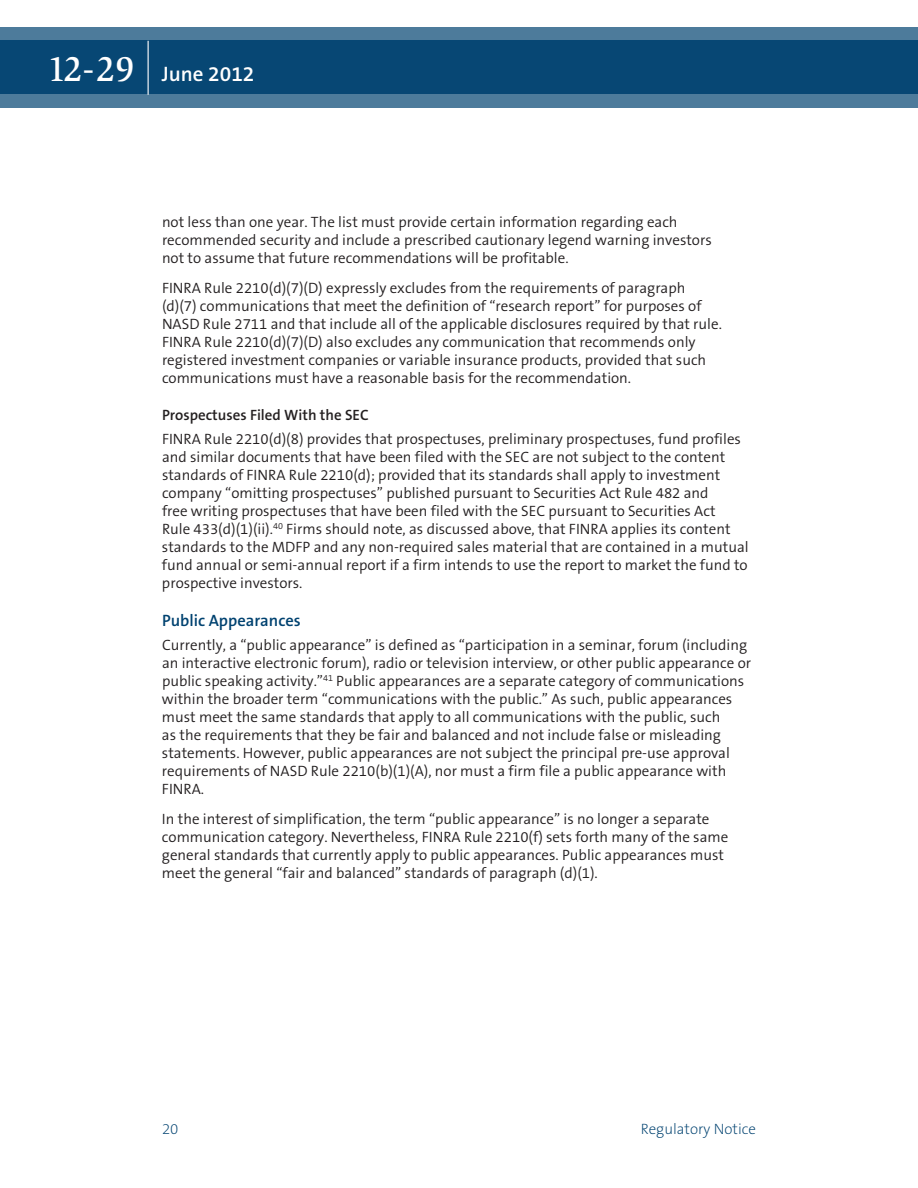
<style>
.page{position:relative;width:918px;height:1188px;background:#fff}
.page>*{position:absolute;margin:0;border:0;box-sizing:border-box;transform-origin:0 0}
.t1{font:600 21px "The Sans B6";color:#fff}
.t2{font:600 16.5px "The Sans B6";color:#004270}
.t3{font:300 15px/18px "The Sans B4";color:#231f20}
.t4{font:600 15px "The Sans B6";color:#231f20}
.t5{font:200 15px "The Sans B2";color:#004270}
.s1{font-family:"Slimbach LT";font-weight:500;font-size:36px}
</style>
<div class="page">
<svg style="left:0;top:27px;width:918px;height:81px;background:#1e5881"></svg>
<hr style="left:148px;top:41px;width:1px;height:54px;background:#fff">
<h1 class="t1" style="left:47px;top:63px;width:209px"><span class="s1">12-29</span> June 2012</h1>
<p class="t3" style="left:162px;top:213px;width:551px">not less than one year. The list must provide certain information regarding each recommended security and include a prescribed cautionary legend warning investors not to assume that future recommendations will be profitable.</p>
<p class="t3" style="left:162px;top:279px;width:561px">FINRA Rule 2210(d)(7)(D) expressly excludes from the requirements of paragraph (d)(7) communications that meet the definition of “research report” for purposes of NASD Rule 2711 and that include all of the applicable disclosures required by that rule.<br>FINRA Rule 2210(d)(7)(D) also excludes any communication that recommends only registered investment companies or variable insurance products, provided that such communications must have a reasonable basis for the recommendation.</p>
<p class="t4" style="left:162px;top:407px;width:208px">Prospectuses Filed With the SEC</p>
<p class="t3" style="left:162px;top:430px;width:588px">FINRA Rule 2210(d)(8) provides that prospectuses, preliminary prospectuses, fund profiles and similar documents that have been filed with the SEC are not subject to the content standards of FINRA Rule 2210(d); provided that its standards shall apply to investment company “omitting prospectuses” published pursuant to Securities Act Rule 482 and<br>free writing prospectuses that have been filed with the SEC pursuant to Securities Act<br>Rule 433(d)(1)(ii).<sup>40</sup> Firms should note, as discussed above, that FINRA applies its content standards to the MDFP and any non-required sales material that are contained in a mutual fund annual or semi-annual report if a firm intends to use the report to market the fund to prospective investors.</p>
<p class="t2" style="left:162px;top:612px;width:140px">Public Appearances</p>
<p class="t3" style="left:162px;top:637px;width:591px">Currently, a “public appearance” is defined as “participation in a seminar, forum (including an interactive electronic forum), radio or television interview, or other public appearance or public speaking activity.”<sup>41</sup> Public appearances are a separate category of communications within the broader term “communications with the public.” As such, public appearances must meet the same standards that apply to all communications with the public, such<br>as the requirements that they be fair and balanced and not include false or misleading statements. However, public appearances are not subject the principal pre-use approval requirements of NASD Rule 2210(b)(1)(A), nor must a firm file a public appearance with FINRA.</p>
<p class="t3" style="left:162px;top:811px;width:568px">In the interest of simplification, the term “public appearance” is no longer a separate communication category. Nevertheless, FINRA Rule 2210(f) sets forth many of the same general standards that currently apply to public appearances. Public appearances must meet the general “fair and balanced” standards of paragraph (d)(1).</p>
<p class="t5" style="left:162px;top:1121px;width:18px">20</p>
<p class="t5" style="left:641px;top:1121px;width:117px">Regulatory Notice</p>
</div>
